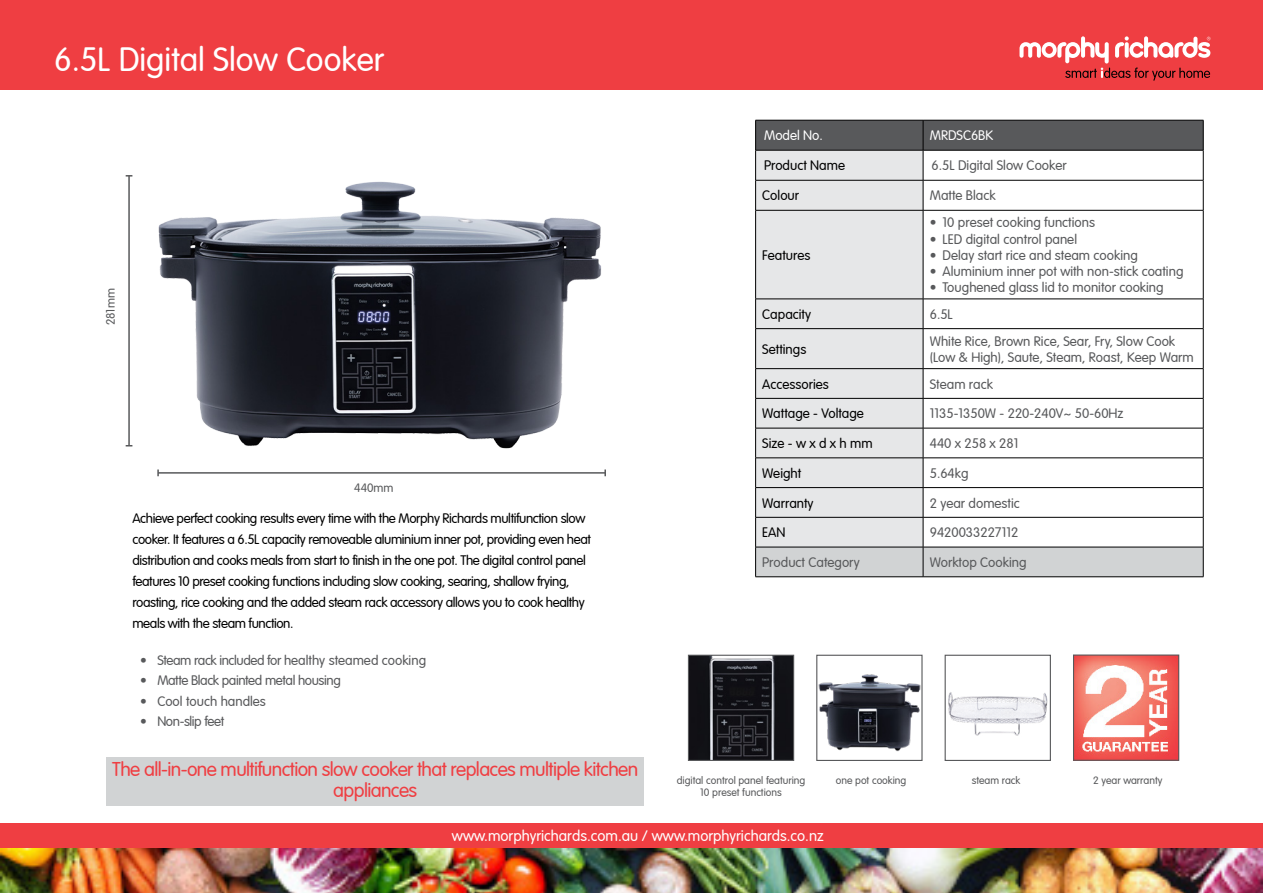
<style>
.page{position:relative;width:1263px;height:893px;background:#fff}
.page>*{position:absolute;margin:0;border:0;box-sizing:border-box;transform-origin:0 0}
.t1{font:300 33px "VAG Rounded LT";color:#fff}
.t2{font:300 19.5px/21px "VAG Rounded LT";letter-spacing:-.03em;color:#ef3e42;text-align:center}
.t3{font:300 15px "VAG Rounded";color:#fff}
.t4{font:300 13.5px/16.2px "VAG Rounded LT";color:#58595b}
.t5{font:300 13.5px/21px "VAG Rounded LT";letter-spacing:-.03em;color:#000}
.t6{font:300 13.5px "VAG Rounded LT";color:#000}
.t7{font:300 13.5px "VAG Rounded LT";letter-spacing:-.03em;color:#58595b}
.t8{font:300 13.5px "VAG Rounded LT";color:#fff}
.t9{font:300 12px "VAG Rounded LT";color:#58595b}
.t10{font:300 10.5px "VAG Rounded LT";color:#58595b}
</style>
<div class="page">
<div style="left:0;top:0;width:1263px;height:90px;background:#ef3e42"></div>
<div style="left:0;top:823px;width:1263px;height:42px;background:#ef3e42"></div>
<img style="left:0;top:849px;width:1263px;height:44px">
<svg style="left:1019px;top:36px;width:191px;height:45px"></svg>
<hr style="left:128px;top:176px;width:2px;height:270px;background:#58595b">
<svg style="left:126px;top:175px;width:6px;height:2px"></svg>
<div style="left:756px;top:121px;width:447px;height:29px;background:#58595b"></div>
<div style="left:756px;top:151px;width:167px;height:396px;background:#e6e7e8"></div>
<div style="left:756px;top:548px;width:447px;height:28px;background:#d1d3d4"></div>
<hr style="left:923px;top:120px;width:280px;height:1px;background:#000">
<hr style="left:1203px;top:120px;width:1px;height:30px;background:#000">
<hr style="left:755px;top:368px;width:168px;height:1px;background:#000">
<hr style="left:755px;top:398px;width:168px;height:1px;background:#000">
<hr style="left:755px;top:428px;width:168px;height:1px;background:#000">
<hr style="left:755px;top:458px;width:168px;height:1px;background:#000">
<hr style="left:755px;top:487px;width:168px;height:1px;background:#000">
<hr style="left:755px;top:517px;width:168px;height:1px;background:#000">
<hr style="left:923px;top:368px;width:280px;height:1px;background:#000">
<hr style="left:923px;top:398px;width:280px;height:1px;background:#000">
<hr style="left:923px;top:428px;width:280px;height:1px;background:#000">
<hr style="left:923px;top:458px;width:280px;height:1px;background:#000">
<hr style="left:923px;top:487px;width:280px;height:1px;background:#000">
<hr style="left:923px;top:517px;width:280px;height:1px;background:#000">
<hr style="left:755px;top:120px;width:168px;height:1px;background:#000">
<hr style="left:755px;top:120px;width:1px;height:30px;background:#000">
<hr style="left:923px;top:120px;width:1px;height:30px;background:#000">
<hr style="left:755px;top:150px;width:168px;height:1px;background:#000">
<hr style="left:755px;top:150px;width:1px;height:30px;background:#000">
<hr style="left:923px;top:150px;width:280px;height:1px;background:#000">
<hr style="left:923px;top:150px;width:1px;height:30px;background:#000">
<hr style="left:1203px;top:150px;width:1px;height:30px;background:#000">
<hr style="left:755px;top:180px;width:168px;height:1px;background:#000">
<hr style="left:755px;top:180px;width:1px;height:30px;background:#000">
<hr style="left:923px;top:180px;width:280px;height:1px;background:#000">
<hr style="left:923px;top:180px;width:1px;height:30px;background:#000">
<hr style="left:1203px;top:180px;width:1px;height:30px;background:#000">
<hr style="left:755px;top:210px;width:168px;height:1px;background:#000">
<hr style="left:755px;top:210px;width:1px;height:89px;background:#000">
<hr style="left:923px;top:210px;width:280px;height:1px;background:#000">
<hr style="left:923px;top:210px;width:1px;height:89px;background:#000">
<hr style="left:1203px;top:210px;width:1px;height:89px;background:#000">
<hr style="left:755px;top:299px;width:168px;height:1px;background:#000">
<svg style="left:755px;top:299px;width:1px;height:29px"></svg>
<hr style="left:923px;top:299px;width:280px;height:1px;background:#000">
<svg style="left:923px;top:299px;width:1px;height:29px"></svg>
<svg style="left:1203px;top:299px;width:1px;height:29px"></svg>
<hr style="left:755px;top:328px;width:168px;height:1px;background:#000">
<hr style="left:755px;top:329px;width:1px;height:39px;background:#000">
<hr style="left:923px;top:328px;width:280px;height:1px;background:#000">
<hr style="left:923px;top:329px;width:1px;height:39px;background:#000">
<hr style="left:1203px;top:329px;width:1px;height:39px;background:#000">
<svg style="left:755px;top:369px;width:1px;height:59px"></svg>
<svg style="left:923px;top:369px;width:1px;height:59px"></svg>
<svg style="left:1203px;top:369px;width:1px;height:59px"></svg>
<hr style="left:755px;top:428px;width:1px;height:30px;background:#000">
<hr style="left:923px;top:428px;width:1px;height:30px;background:#000">
<hr style="left:1203px;top:428px;width:1px;height:30px;background:#000">
<svg style="left:755px;top:458px;width:1px;height:59px"></svg>
<svg style="left:923px;top:458px;width:1px;height:59px"></svg>
<svg style="left:1203px;top:458px;width:1px;height:59px"></svg>
<hr style="left:755px;top:517px;width:1px;height:30px;background:#000">
<hr style="left:923px;top:517px;width:1px;height:30px;background:#000">
<hr style="left:1203px;top:517px;width:1px;height:30px;background:#000">
<hr style="left:923px;top:547px;width:1px;height:30px;background:#000">
<hr style="left:755px;top:547px;width:168px;height:1px;background:#000">
<hr style="left:755px;top:547px;width:1px;height:30px;background:#000">
<hr style="left:923px;top:547px;width:280px;height:1px;background:#000">
<hr style="left:1203px;top:547px;width:1px;height:30px;background:#000">
<hr style="left:755px;top:576px;width:168px;height:1px;background:#000">
<hr style="left:923px;top:576px;width:280px;height:1px;background:#000">
<div style="left:106px;top:757px;width:538px;height:49px;background:#d1d3d4"></div>
<hr style="left:158px;top:472px;width:447px;height:2px;background:#58595b">
<svg style="left:157px;top:469px;width:2px;height:7px"></svg>
<svg style="left:604px;top:469px;width:2px;height:7px"></svg>
<img style="left:948px;top:692px;width:100px;height:44px">
<div style="left:945px;top:655px;width:106px;height:106px;border:1px solid #58595b"></div>
<img style="left:1075px;top:656px;width:102px;height:103px">
<div style="left:1073px;top:654px;width:106px;height:107px;border:1px solid #58595b"></div>
<img style="left:818px;top:674px;width:102px;height:78px">
<div style="left:816px;top:655px;width:106px;height:106px;border:1px solid #58595b"></div>
<img style="left:690px;top:657px;width:102px;height:102px">
<div style="left:688px;top:655px;width:106px;height:106px;border:1px solid #58595b"></div>
<img style="left:158px;top:181px;width:443px;height:268px">
<h1 class="t1" style="left:54px;top:41px;width:332px">6.5L Digital Slow Cooker</h1>
<p class="t9" style="left:104px;top:325px;width:39px;rotate:-90deg">281mm</p>
<p class="t9" style="left:354px;top:481px;width:41px">440mm</p>
<p class="t5" style="left:132px;top:508px;width:460px">Achieve perfect cooking results every time with the Morphy Richards multifunction slow cooker. It features a 6.5L capacity removeable aluminium inner pot, providing even heat distribution and cooks meals from start to finish in the one pot. The digital control panel features 10 preset cooking functions including slow cooking, searing, shallow frying, roasting, rice cooking and the added steam rack accessory allows you to cook healthy meals with the steam function.</p>
<p class="t4" style="left:140px;top:653px;width:287px">• Steam rack included for healthy steamed cooking</p>
<p class="t7" style="left:140px;top:673px;width:202px">• Matte Black painted metal housing</p>
<p class="t4" style="left:140px;top:693px;width:127px">• Cool touch handles</p>
<p class="t7" style="left:140px;top:714px;width:85px">• Non-slip feet</p>
<h2 class="t2" style="left:112px;top:760px;width:527px">The all-in-one multifunction slow cooker that replaces multiple kitchen appliances</h2>
<p class="t8" style="left:764px;top:128px;width:60px">Model No.</p>
<p class="t8" style="left:930px;top:128px;width:65px">MRDSC6BK</p>
<p class="t6" style="left:764px;top:158px;width:82px">Product Name</p>
<p class="t4" style="left:931px;top:158px;width:137px">6.5L Digital Slow Cooker</p>
<p class="t5" style="left:762px;top:186px;width:38px">Colour</p>
<p class="t4" style="left:930px;top:188px;width:67px">Matte Black</p>
<p class="t6" style="left:762px;top:247px;width:50px">Features</p>
<p class="t4" style="left:930px;top:215px;width:167px">• 10 preset cooking functions</p>
<p class="t4" style="left:930px;top:231px;width:149px">• LED digital control panel</p>
<p class="t4" style="left:930px;top:247px;width:210px">• Delay start rice and steam cooking</p>
<p class="t4" style="left:930px;top:264px;width:255px">• Aluminium inner pot with non-stick coating</p>
<p class="t4" style="left:930px;top:280px;width:235px">• Toughened glass lid to monitor cooking</p>
<p class="t6" style="left:762px;top:307px;width:50px">Capacity</p>
<p class="t4" style="left:930px;top:307px;width:25px">6.5L</p>
<p class="t6" style="left:762px;top:341px;width:46px">Settings</p>
<p class="t4" style="left:930px;top:333px;width:265px">White Rice, Brown Rice, Sear, Fry, Slow Cook (Low &amp; High), Saute, Steam, Roast, Keep Warm</p>
<p class="t6" style="left:762px;top:376px;width:68px">Accessories</p>
<p class="t4" style="left:930px;top:376px;width:65px">Steam rack</p>
<p class="t6" style="left:762px;top:406px;width:103px">Wattage - Voltage</p>
<p class="t4" style="left:930px;top:406px;width:195px">1135-1350W - 220-240V~ 50-60Hz</p>
<p class="t5" style="left:762px;top:433px;width:112px">Size - w x d x h mm</p>
<p class="t4" style="left:930px;top:436px;width:90px">440 x 258 x 281</p>
<p class="t5" style="left:762px;top:463px;width:41px">Weight</p>
<p class="t4" style="left:930px;top:466px;width:40px">5.64kg</p>
<p class="t6" style="left:762px;top:495px;width:53px">Warranty</p>
<p class="t4" style="left:930px;top:495px;width:92px">2 year domestic</p>
<p class="t5" style="left:762px;top:523px;width:25px">EAN</p>
<p class="t4" style="left:930px;top:525px;width:90px">9420033227112</p>
<p class="t4" style="left:762px;top:555px;width:99px">Product Category</p>
<p class="t4" style="left:930px;top:555px;width:98px">Worktop Cooking</p>
<p class="t10" style="left:677px;top:774px;width:130px">digital control panel featuring</p>
<p class="t10" style="left:836px;top:774px;width:72px">one pot cooking</p>
<p class="t10" style="left:972px;top:774px;width:50px">steam rack</p>
<p class="t10" style="left:1093px;top:774px;width:71px">2 year warranty</p>
<p class="t10" style="left:700px;top:787px;width:83px">10 preset functions</p>
<p class="t3" style="left:452px;top:827px;width:373px">www.morphyrichards.com.au / www.morphyrichards.co.nz</p>
</div>
